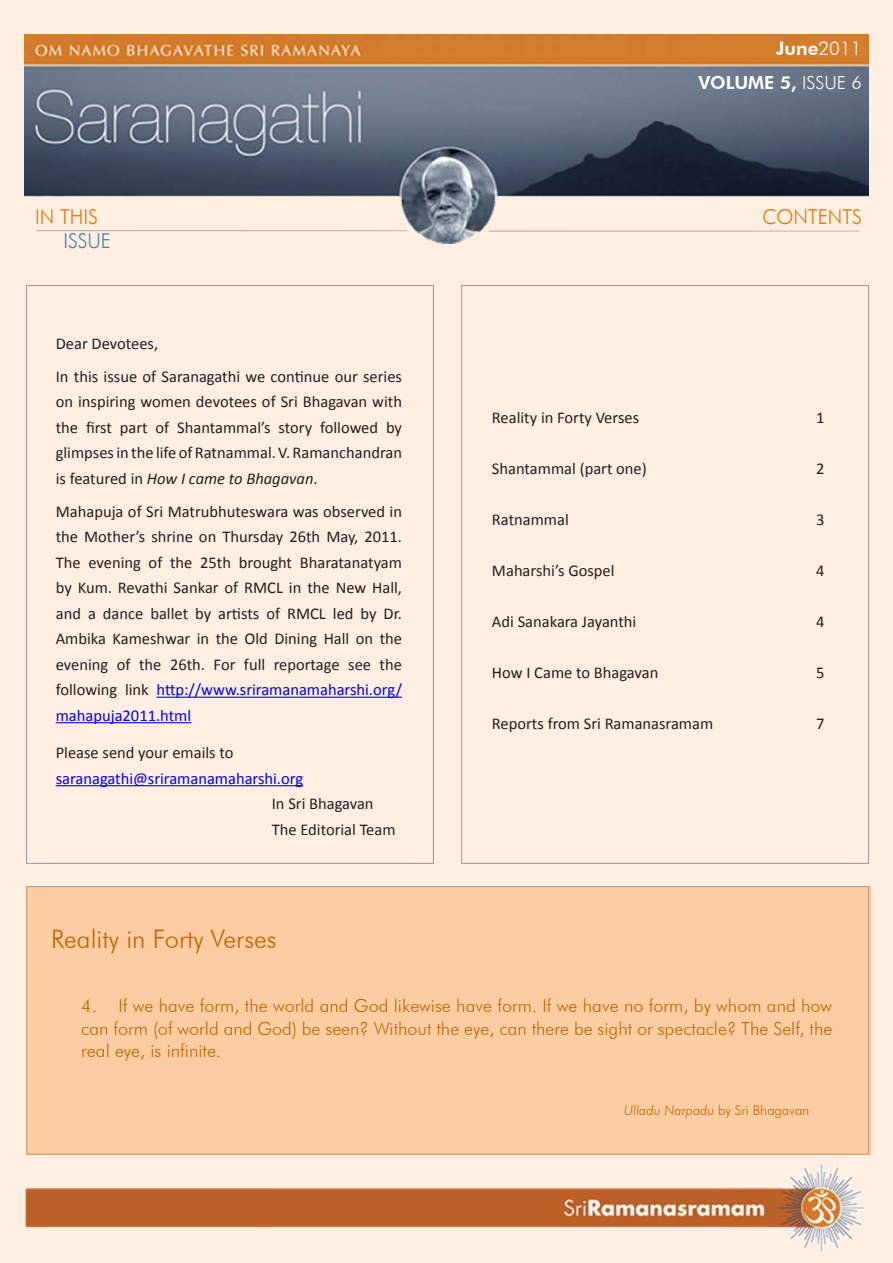
<style>
.page{position:relative;width:893px;height:1263px;background:#fff}
.page>*{position:absolute;margin:0;border:0;box-sizing:border-box;transform-origin:0 0}
.Body_text_first{font:300 25.5px "Futura BT";color:#bf6500}
.Body_text_first-2{font:300 20.4px "Futura BT";color:#e07700;scale:.95 1}
.Body_text_first-3{font:300 20.4px "Futura BT";color:#4681af;scale:.95 1}
.Body_text_first-4{font:800 18.75px "Futura BT";color:#fff}
.Body_text_first-5{font:300 18px/22.5px "Futura BT";color:#bf6500;text-align:justify}
.Body_text_first-6{font:800 18px "Futura BT";color:#fff}
.Body_text_first-7{font:16.5px/25.5px "Calibri";color:#231f20;text-align:justify}
.Body_text_first-8{font:16.5px "Calibri";color:#00f}
.Body_text_first-9{font:italic 300 13.5px "Futura BT";color:#bf6500}
.s1{font-style:italic}
.s2{color:#00f}
.s3{font-weight:300}
.s4{font-style:normal}
</style>
<div class="page">
<div style="left:1px;top:0;width:892px;height:1263px;background:#feefe2"></div>
<div style="left:27px;top:886px;width:843px;height:268px;background:#fccda3"></div>
<img style="left:24px;top:34px;width:844px;height:209px">
<hr style="left:157px;top:697px;width:245px;height:1px;background:#00f">
<hr style="left:56px;top:722px;width:135px;height:1px;background:#00f">
<hr style="left:56px;top:785px;width:247px;height:1px;background:#00f">
<img style="left:26px;top:1159px;width:842px;height:97px">
<hr style="left:35px;top:229px;width:373px;height:4px;background:#231f20;opacity:.75">
<hr style="left:487px;top:230px;width:373px;height:3px;background:#231f20;opacity:.75">
<p class="Body_text_first-2" style="left:35px;top:205px;width:67px">IN THIS</p>
<p class="Body_text_first-3" style="left:63px;top:229px;width:52px">ISSUE</p>
<p class="Body_text_first-7" style="left:56px;top:331px;width:104px">Dear Devotees,</p>
<p class="Body_text_first-7" style="left:56px;top:364px;width:348px">In this issue of Saranagathi we continue our series on inspiring women devotees of Sri Bhagavan with the first part of Shantammal’s story followed by glimpses in the life of Ratnammal. V. Ramanchandran is featured in <span class="s1">How I came to Bhagavan</span>.</p>
<p class="Body_text_first-7" style="left:56px;top:499px;width:348px">Mahapuja of Sri Matrubhuteswara was observed in the Mother’s shrine on Thursday 26th May, 2011.<br>The evening of the 25th brought Bharatanatyam by Kum. Revathi Sankar of RMCL in the New Hall, and a dance ballet by artists of RMCL led by Dr.<br>Ambika Kameshwar in the Old Dining Hall on the evening of the 26th. For full reportage see the following link <span class="s2">http://www.sriramanamaharshi.org/ mahapuja2011.html</span></p>
<p class="Body_text_first-7" style="left:56px;top:740px;width:179px">Please send your emails to</p>
<p class="Body_text_first-8" style="left:56px;top:768px;width:249px">saranagathi@sriramanamaharshi.org</p>
<p class="Body_text_first-7" style="left:272px;top:791px;width:103px">In Sri Bhagavan</p>
<p class="Body_text_first-7" style="left:272px;top:817px;width:125px">The Editorial Team</p>
<p class="Body_text_first" style="left:51px;top:923px;width:227px">Reality in Forty Verses</p>
<p class="Body_text_first-4" style="left:776px;top:37px;width:87px">June<span class="s3">2011</span></p>
<p class="Body_text_first-6" style="left:699px;top:72px;width:165px">VOLUME 5, <span class="s3">ISSUE 6</span></p>
<p class="Body_text_first-2" style="left:763px;top:205px;width:106px">CONTENTS</p>
<p class="Body_text_first-7" style="left:492px;top:405px;width:149px">Reality in Forty Verses</p>
<p class="Body_text_first-7" style="left:816px;top:405px;width:10px">1</p>
<p class="Body_text_first-7" style="left:492px;top:456px;width:156px">Shantammal (part one)</p>
<p class="Body_text_first-7" style="left:816px;top:456px;width:10px">2</p>
<p class="Body_text_first-7" style="left:492px;top:507px;width:78px">Ratnammal</p>
<p class="Body_text_first-7" style="left:816px;top:507px;width:10px">3</p>
<p class="Body_text_first-7" style="left:492px;top:558px;width:124px">Maharshi’s Gospel</p>
<p class="Body_text_first-7" style="left:816px;top:558px;width:10px">4</p>
<p class="Body_text_first-7" style="left:492px;top:609px;width:146px">Adi Sanakara Jayanthi</p>
<p class="Body_text_first-7" style="left:816px;top:609px;width:10px">4</p>
<p class="Body_text_first-7" style="left:492px;top:660px;width:168px">How I Came to Bhagavan</p>
<p class="Body_text_first-7" style="left:816px;top:660px;width:10px">5</p>
<p class="Body_text_first-7" style="left:492px;top:711px;width:223px">Reports from Sri Ramanasramam</p>
<p class="Body_text_first-7" style="left:816px;top:711px;width:10px">7</p>
<p class="Body_text_first-5" style="left:81px;top:994px;width:752px">4. If we have form, the world and God likewise have form. If we have no form, by whom and how can form (of world and God) be seen? Without the eye, can there be sight or spectacle? The Self, the real eye, is infinite.</p>
<p class="Body_text_first-9" style="left:624px;top:1102px;width:187px">Ulladu Narpadu <span class="s4">by Sri Bhagavan</span></p>
</div>
